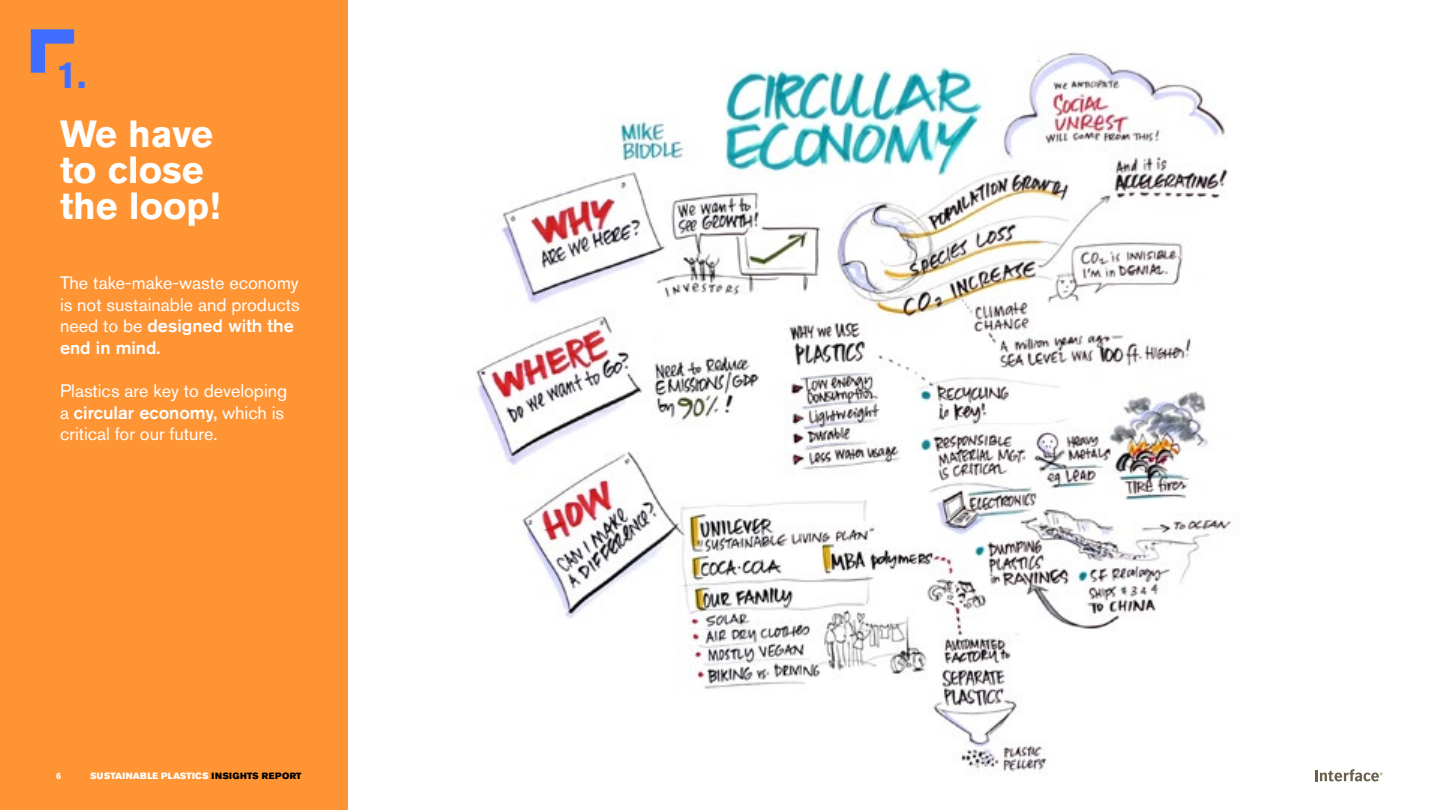
<style>
.page{position:relative;width:1440px;height:810px;background:#fff}
.page>*{position:absolute;margin:0;border:0;box-sizing:border-box;transform-origin:0 0}
.t1{font:700 37.5px/36.2px "Akzidenz Grotesk Pro";color:#fff}
.t2{font:700 37.5px "Akzidenz Grotesk Pro";color:#426eff}
.t3{font:18px/21.6px "Akzidenz Grotesk Pro";color:#fff}
.t4{font:9px "Akzidenz Grotesk Pro Super";letter-spacing:.03em;color:#fff}
.t5{font:700 9px "Akzidenz Grotesk Pro";color:#fff}
.s1{font-weight:500}
.s2{color:#000}
</style>
<div class="page">
<div style="left:0;top:0;width:347px;height:810px;background:#ff9435"></div>
<svg style="left:30px;top:29px;width:45px;height:44px"></svg>
<img style="left:476px;top:52px;width:755px;height:720px">
<svg style="left:1315px;top:769px;width:67px;height:12px"></svg>
<h1 class="t2" style="left:56px;top:51px;width:32px">1.</h1>
<h1 class="t1" style="left:60px;top:115px;width:162px">We have to close the loop!</h1>
<p class="t3" style="left:60px;top:272px;width:241px">The take-make-waste economy is not sustainable and products need to be <span class="s1">designed with the end in mind.</span></p>
<p class="t3" style="left:60px;top:380px;width:229px">Plastics are key to developing a <span class="s1">circular economy,</span> which is critical for our future.</p>
<p class="t5" style="left:56px;top:770px;width:7px">6</p>
<p class="t4" style="left:90px;top:770px;width:213px">SUSTAINABLE PLASTICS <span class="s2">INSIGHTS REPORT</span></p>
</div>
